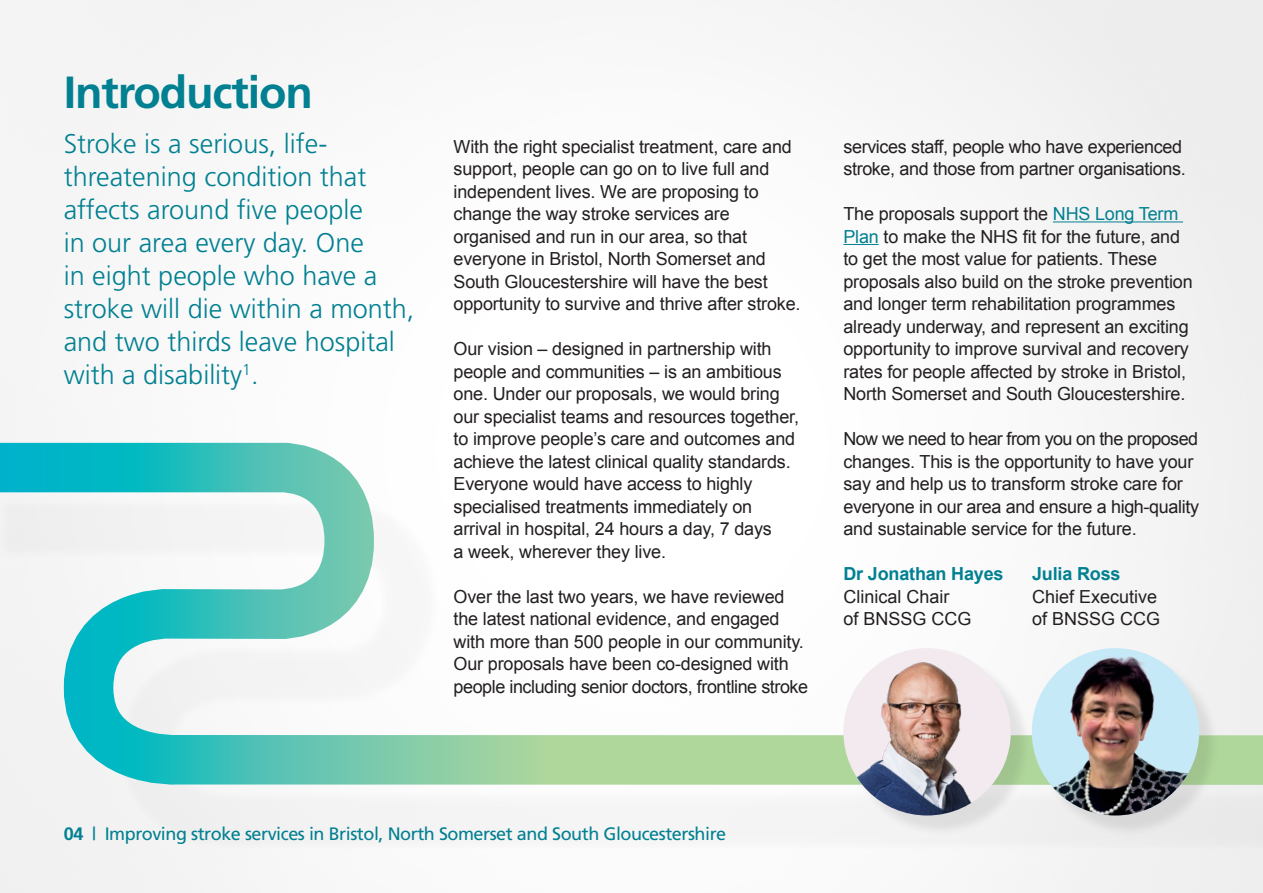
<style>
.page{position:relative;width:1263px;height:893px;background:#fff}
.page>*{position:absolute;margin:0;border:0;box-sizing:border-box;transform-origin:0 0}
.t1{font:700 45px "Frutiger";letter-spacing:-.025em;color:#018091}
.t2{font:300 27px/33px "Frutiger";color:#018091}
.t3{font:18px/22.5px "Arial";letter-spacing:-.01em;color:#231f20}
.t4{font:18px "Frutiger";letter-spacing:-.025em;color:#018091}
.t5{font:700 18px "Arial";letter-spacing:-.01em;color:#018091}
.s1{color:#018091}
.s2{font-weight:700}
</style>
<div class="page">
<div style="left:0;top:495px;width:1263px;height:358px;background:#f4f3f4"></div>
<svg style="left:0;top:418px;width:1263px;height:392px"></svg>
<hr style="left:1053px;top:222px;width:130px;height:1px;background:#018091">
<hr style="left:843px;top:244px;width:36px;height:1px;background:#018091">
<div style="left:848px;top:653px;width:183px;height:183px;background:#231f20;opacity:.1"></div>
<div style="left:843px;top:648px;width:168px;height:167px;background:#f2eaee;border-radius:50%"></div>
<img style="left:843px;top:658px;width:146px;height:157px">
<div style="left:1036px;top:653px;width:184px;height:183px;background:#231f20;opacity:.1"></div>
<img style="left:1032px;top:648px;width:167px;height:167px;border-radius:84px">
<h1 class="t1" style="left:64px;top:65px;width:251px">Introduction</h1>
<h2 class="t2" style="left:64px;top:127px;width:352px">Stroke is a serious, life&shy;threatening condition that affects around five people<br>in our area every day. One<br>in eight people who have a stroke will die within a month, and two thirds leave hospital with a disability<sup>1</sup>.</h2>
<p class="t3" style="left:454px;top:135px;width:348px">With the right specialist treatment, care and support, people can go on to live full and independent lives. We are proposing to change the way stroke services are organised and run in our area, so that everyone in Bristol, North Somerset and South Gloucestershire will have the best opportunity to survive and thrive after stroke.</p>
<p class="t3" style="left:454px;top:338px;width:347px">Our vision – designed in partnership with people and communities – is an ambitious one. Under our proposals, we would bring our specialist teams and resources together, to improve people’s care and outcomes and achieve the latest clinical quality standards.<br>Everyone would have access to highly specialised treatments immediately on arrival in hospital, 24 hours a day, 7 days<br>a week, wherever they live.</p>
<p class="t3" style="left:454px;top:585px;width:356px">Over the last two years, we have reviewed the latest national evidence, and engaged with more than 500 people in our community.<br>Our proposals have been co-designed with people including senior doctors, frontline stroke</p>
<p class="t3" style="left:843px;top:135px;width:344px">services staff, people who have experienced stroke, and those from partner organisations.</p>
<p class="t3" style="left:843px;top:203px;width:351px">The proposals support the <span class="s1">NHS Long Term Plan</span> to make the NHS fit for the future, and to get the most value for patients. These proposals also build on the stroke prevention and longer term rehabilitation programmes already underway, and represent an exciting opportunity to improve survival and recovery rates for people affected by stroke in Bristol, North Somerset and South Gloucestershire.</p>
<p class="t3" style="left:843px;top:428px;width:357px">Now we need to hear from you on the proposed changes. This is the opportunity to have your say and help us to transform stroke care for everyone in our area and ensure a high-quality and sustainable service for the future.</p>
<p class="t5" style="left:843px;top:562px;width:162px">Dr Jonathan Hayes</p>
<p class="t3" style="left:843px;top:585px;width:130px">Clinical Chair<br>of BNSSG CCG</p>
<p class="t5" style="left:1032px;top:562px;width:90px">Julia Ross</p>
<p class="t3" style="left:1032px;top:585px;width:130px">Chief Executive of BNSSG CCG</p>
<p class="t4" style="left:64px;top:823px;width:664px"><span class="s2">04</span> | Improving stroke services in Bristol, North Somerset and South Gloucestershire</p>
</div>
